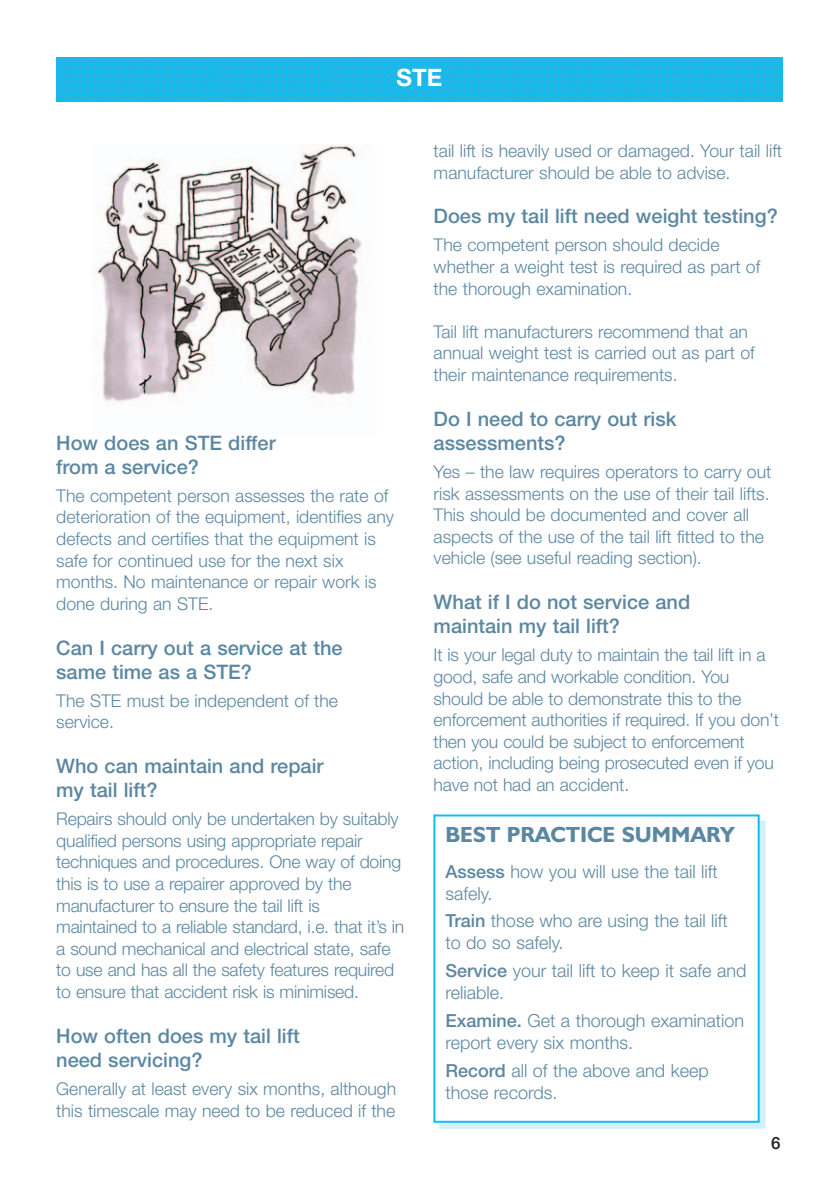
<style>
.page{position:relative;width:840px;height:1191px;background:#fff}
.page>*{position:absolute;margin:0;border:0;box-sizing:border-box;transform-origin:0 0}
.t1{font:700 24px "Helvetica Neue";color:#fff}
.t2{font:700 22px "Humanist 521 BT";color:#5c87a1}
.t3{font:500 20px/24px "Helvetica Neue";color:#5c87a1}
.t4{font:300 18px/22px "Helvetica Neue";color:#5c87a1}
.t5{font:300 17.6px/21.6px "Helvetica Neue";color:#5c87a1}
.t6{font:500 17px "Helvetica Neue";color:#231f20}
.s1{font-weight:500}
</style>
<div class="page">
<svg style="left:56px;top:57px;width:726px;height:1px"></svg>
<img style="left:56px;top:58px;width:726px;height:43px">
<img style="left:93px;top:145px;width:269px;height:257px">
<div style="left:433px;top:814px;width:326px;height:308px;border:2px solid #0dbff2"></div>
<h1 class="t1" style="left:396px;top:68px;width:47px">STE</h1>
<p class="t3" style="left:56px;top:432px;width:221px">How does an STE differ from a service?</p>
<p class="t5" style="left:56px;top:486px;width:339px">The competent person assesses the rate of deterioration of the equipment, identifies any defects and certifies that the equipment is safe for continued use for the next six months. No maintenance or repair work is done during an STE.</p>
<p class="t3" style="left:56px;top:637px;width:288px">Can I carry out a service at the same time as a STE?</p>
<p class="t5" style="left:56px;top:691px;width:283px">The STE must be independent of the service.</p>
<p class="t3" style="left:56px;top:756px;width:269px">Who can maintain and repair my tail lift?</p>
<p class="t5" style="left:56px;top:809px;width:349px">Repairs should only be undertaken by suitably qualified persons using appropriate repair techniques and procedures. One way of doing this is to use a repairer approved by the manufacturer to ensure the tail lift is maintained to a reliable standard, i.e. that it’s in a sound mechanical and electrical state, safe to use and has all the safety features required to ensure that accident risk is minimised.</p>
<p class="t3" style="left:56px;top:1025px;width:245px">How often does my tail lift need servicing?</p>
<p class="t5" style="left:56px;top:1079px;width:341px">Generally at least every six months, although this timescale may need to be reduced if the</p>
<p class="t5" style="left:433px;top:141px;width:350px">tail lift is heavily used or damaged. Your tail lift manufacturer should be able to advise.</p>
<p class="t3" style="left:433px;top:206px;width:345px">Does my tail lift need weight testing?</p>
<p class="t5" style="left:433px;top:236px;width:328px">The competent person should decide whether a weight test is required as part of the thorough examination.</p>
<p class="t5" style="left:433px;top:322px;width:322px">Tail lift manufacturers recommend that an annual weight test is carried out as part of their maintenance requirements.</p>
<p class="t3" style="left:433px;top:409px;width:244px">Do I need to carry out risk assessments?</p>
<p class="t5" style="left:433px;top:462px;width:339px">Yes – the law requires operators to carry out risk assessments on the use of their tail lifts.<br>This should be documented and cover all aspects of the use of the tail lift fitted to the vehicle (see useful reading section).</p>
<p class="t3" style="left:433px;top:592px;width:258px">What if I do not service and maintain my tail lift?</p>
<p class="t5" style="left:433px;top:646px;width:346px">It is your legal duty to maintain the tail lift in a good, safe and workable condition. You should be able to demonstrate this to the enforcement authorities if required. If you don’t then you could be subject to enforcement action, including being prosecuted even if you have not had an accident.</p>
<p class="t2" style="left:445px;top:825px;width:291px">BEST PRACTICE SUMMARY</p>
<p class="t4" style="left:445px;top:862px;width:274px"><span class="s1">Assess</span> how you will use the tail lift safely.</p>
<p class="t4" style="left:445px;top:911px;width:284px"><span class="s1">Train</span> those who are using the tail lift to do so safely.</p>
<p class="t4" style="left:445px;top:961px;width:302px"><span class="s1">Service</span> your tail lift to keep it safe and reliable.</p>
<p class="t4" style="left:445px;top:1011px;width:300px"><span class="s1">Examine.</span> Get a thorough examination report every six months.</p>
<p class="t4" style="left:445px;top:1060px;width:265px"><span class="s1">Record</span> all of the above and keep those records.</p>
<p class="t6" style="left:770px;top:1136px;width:11px">6</p>
</div>
